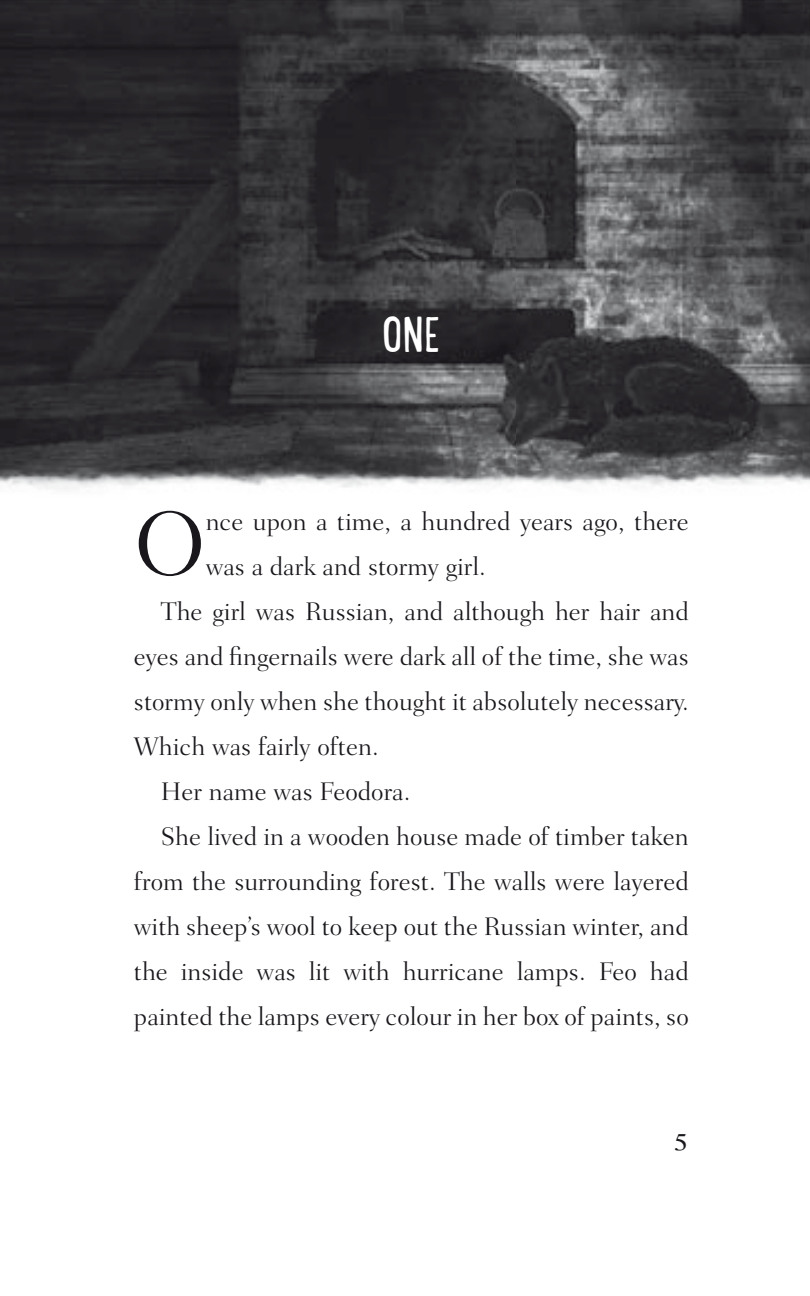
<style>
.page{position:relative;width:810px;height:1296px;background:#fff}
.page>*{position:absolute;margin:0;border:0;box-sizing:border-box;transform-origin:0 0}
.t1{font:300 92.25px "Fairfield LT";color:#1a171c}
.t2{font:45px "Lunch Box";color:#fff}
.t3{font:27px "Tom's New Roman";color:#1a171c}
.t4{font:300 25.88px "Fairfield LT";color:#1a171c}
</style>
<div class="page">
<img style="left:0;top:0;width:810px;height:490px">
<h2 class="t2" style="left:382px;top:315px;width:60px">ONE</h2>
<h1 class="t1" style="left:134px;top:498px;width:73px">O</h1>
<p class="t4" style="left:206px;top:508px;width:485px">nce upon a time, a hundred years ago, there</p>
<p class="t4" style="left:206px;top:553px;width:282px">was a dark and stormy girl.</p>
<p class="t4" style="left:161px;top:598px;width:529px">The girl was Russian, and although her hair and</p>
<p class="t4" style="left:134px;top:643px;width:556px">eyes and finger nails were dark all of the time, she was</p>
<p class="t4" style="left:134px;top:688px;width:556px">stormy only when she thought it abso lutely neces sary.</p>
<p class="t4" style="left:134px;top:733px;width:246px">Which was fairly often.</p>
<p class="t4" style="left:161px;top:778px;width:251px">Her name was Feodora.</p>
<p class="t4" style="left:161px;top:823px;width:529px">She lived in a wooden house made of timber taken</p>
<p class="t4" style="left:134px;top:868px;width:556px">from the surround ing forest. The walls were layered</p>
<p class="t4" style="left:134px;top:913px;width:556px">with sheep’s wool to keep out the Russian winter, and</p>
<p class="t4" style="left:134px;top:958px;width:556px">the inside was lit with hurricane lamps. Feo had</p>
<p class="t4" style="left:134px;top:1003px;width:556px">painted the lamps every colour in her box of paints, so</p>
<p class="t3" style="left:674px;top:1122px;width:16px">5</p>
</div>
